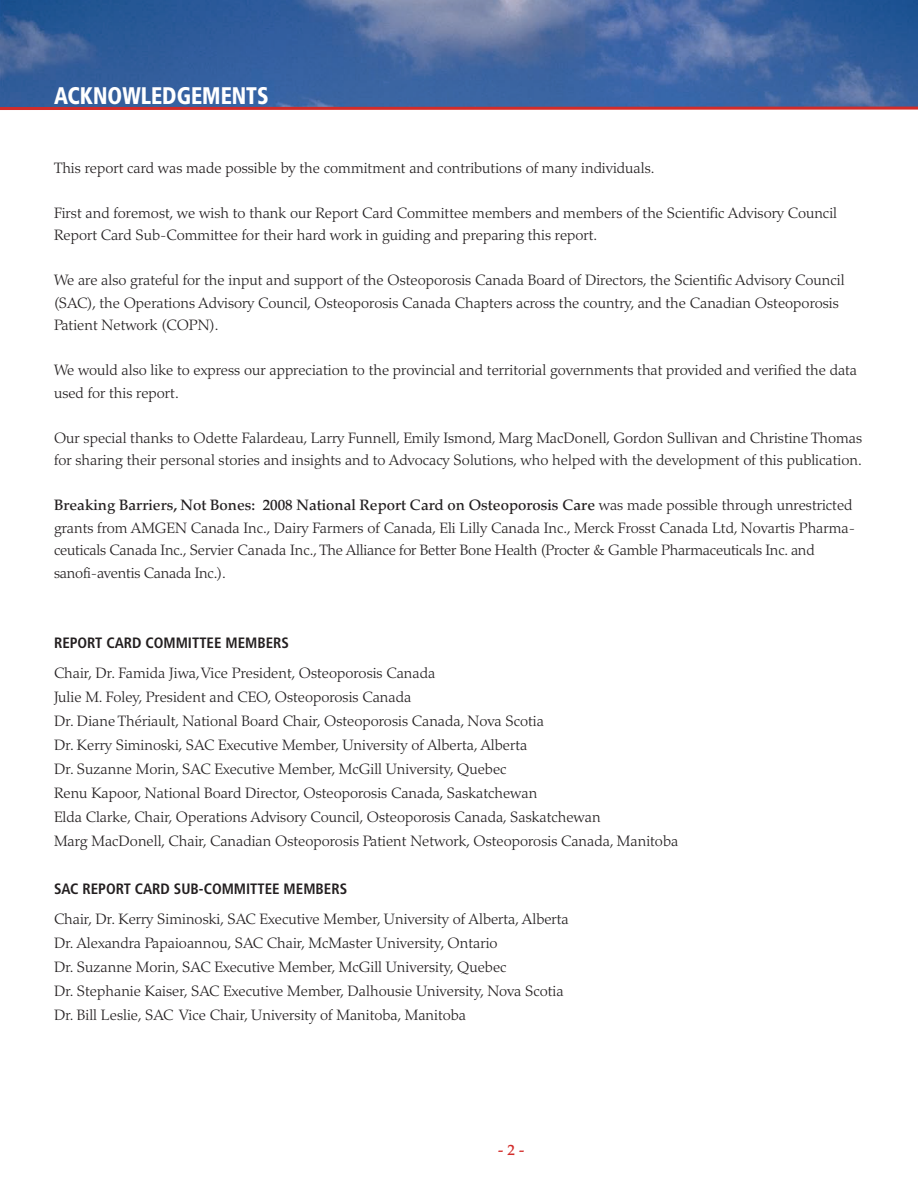
<style>
.page{position:relative;width:918px;height:1188px;background:#fff}
.page>*{position:absolute;margin:0;border:0;box-sizing:border-box;transform-origin:0 0}
.t1{font:900 condensed 24px "Frutiger";color:#fff;scale:.9 1}
.t2{font:300 15px/24px "Palatino";color:#231f20}
.t3{font:700 condensed 15px "Frutiger";color:#231f20}
.t4{font:500 15px "Palatino";color:#d22c2a}
.s1{font-weight:500}
</style>
<div class="page">
<img style="left:0;top:0;width:918px;height:105px">
<svg style="left:0;top:105px;width:918px;height:5px"></svg>
<h1 class="t1" style="left:54px;top:86px;width:240px">ACKNOWLEDGEMENTS</h1>
<p class="t2" style="left:54px;top:157px;width:602px">This report card was made possible by the commitment and contributions of many individuals.</p>
<p class="t2" style="left:54px;top:203px;width:785px;line-height:22.5px">First and foremost, we wish to thank our Report Card Committee members and members of the Scientific Advisory Council<br>Report Card Sub-Committee for their hard work in guiding and preparing this report.</p>
<p class="t2" style="left:54px;top:271px;width:792px;line-height:22.5px">We are also grateful for the input and support of the Osteoporosis Canada Board of Directors, the Scientific Advisory Council (SAC), the Operations Advisory Council, Osteoporosis Canada Chapters across the country, and the Canadian Osteoporosis<br>Patient Network (COPN).</p>
<p class="t2" style="left:54px;top:361px;width:805px;line-height:22.5px">We would also like to express our appreciation to the provincial and territorial governments that provided and verified the data used for this report.</p>
<p class="t2" style="left:54px;top:428px;width:810px;line-height:22.5px">Our special thanks to Odette Falardeau, Larry Funnell, Emily Ismond, Marg MacDonell, Gordon Sullivan and Christine Thomas for sharing their personal stories and insights and to Advocacy Solutions, who helped with the development of this publication.</p>
<p class="t2" style="left:54px;top:496px;width:803px;line-height:22.5px"><span class="s1">Breaking Barriers, Not Bones: 2008 National Report Card on Osteoporosis Care</span> was made possible through unrestricted grants from AMGEN Canada Inc., Dairy Farmers of Canada, Eli Lilly Canada Inc., Merck Frosst Canada Ltd, Novartis Pharma&shy;ceuticals Canada Inc., Servier Canada Inc.,The Alliance for Better Bone Health (Procter &amp; Gamble Pharmaceuticals Inc. and sanofi-aventis Canada Inc.).</p>
<p class="t3" style="left:54px;top:637px;width:237px">REPORT CARD COMMITTEE MEMBERS</p>
<p class="t2" style="left:54px;top:663px;width:626px">Chair, Dr. Famida Jiwa,Vice President, Osteoporosis Canada<br>Julie M. Foley, President and CEO, Osteoporosis Canada<br>Dr. Diane Thériault, National Board Chair, Osteoporosis Canada, Nova Scotia<br>Dr. Kerry Siminoski, SAC Executive Member, University of Alberta, Alberta<br>Dr. Suzanne Morin, SAC Executive Member, McGill University, Quebec<br>Renu Kapoor, National Board Director, Osteoporosis Canada, Saskatchewan<br>Elda Clarke, Chair, Operations Advisory Council, Osteoporosis Canada, Saskatchewan<br>Marg MacDonell, Chair, Canadian Osteoporosis Patient Network, Osteoporosis Canada, Manitoba</p>
<p class="t3" style="left:54px;top:883px;width:295px">SAC REPORT CARD SUB-COMMITTEE MEMBERS</p>
<p class="t2" style="left:54px;top:908px;width:516px">Chair, Dr. Kerry Siminoski, SAC Executive Member, University of Alberta, Alberta Dr. Alexandra Papaioannou, SAC Chair, McMaster University, Ontario<br>Dr. Suzanne Morin, SAC Executive Member, McGill University, Quebec<br>Dr. Stephanie Kaiser, SAC Executive Member, Dalhousie University, Nova Scotia Dr. Bill Leslie, SAC Vice Chair, University of Manitoba, Manitoba</p>
<p class="t4" style="left:498px;top:1145px;width:28px">-2-</p>
</div>
